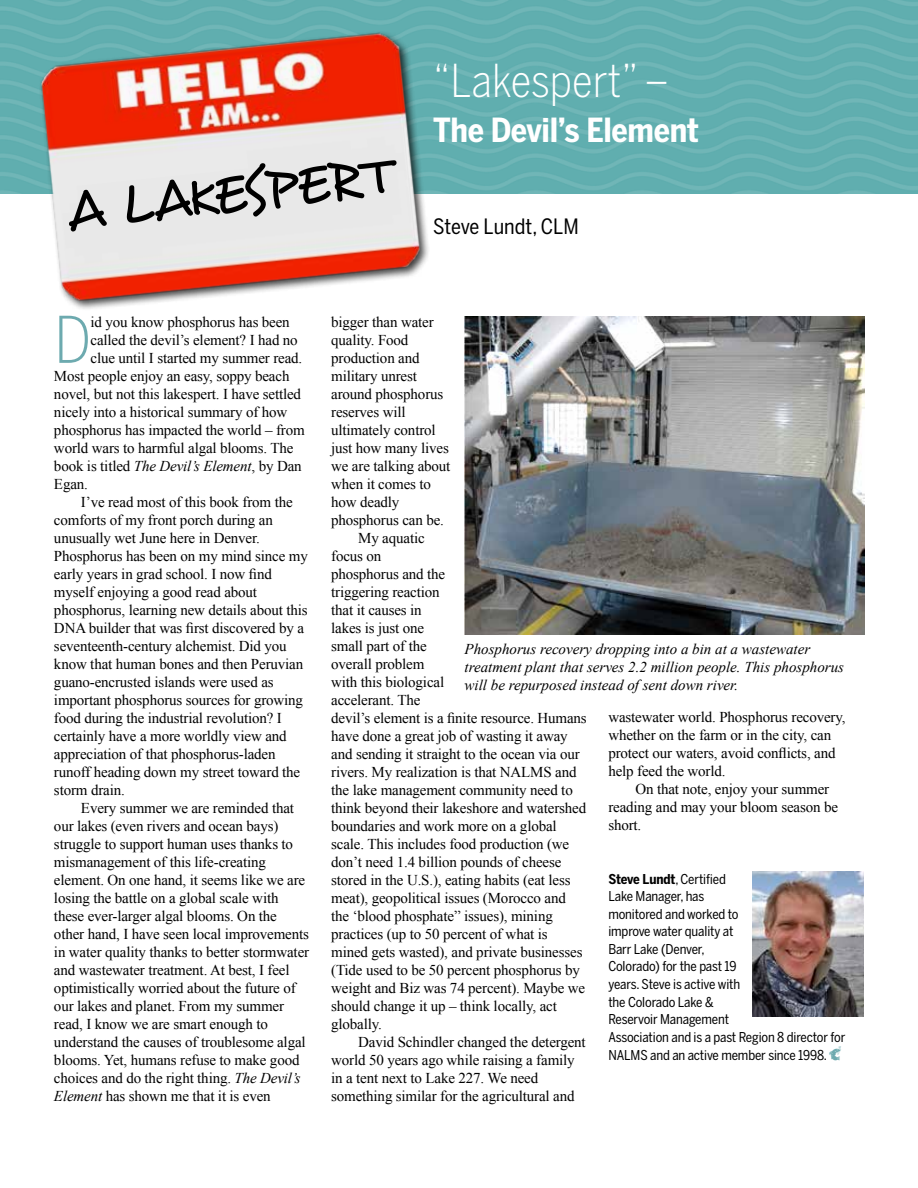
<style>
.page{position:relative;width:918px;height:1188px;background:#fff}
.page>*{position:absolute;margin:0;border:0;box-sizing:border-box;transform-origin:0 0}
.t1{font:300 63.6px "Benton Sans Cond";color:#6daaaf}
.t2{font:54px "Desyrel";color:#000}
.t3{font:300 45px "Benton Sans Cond";color:#fff}
.t4{font:700 33px "Benton Sans Cond";letter-spacing:-.01em;color:#fff}
.t5{font:21px "Benton Sans Cond";color:#000}
.t6{font:15px/18px "Times New Roman";letter-spacing:-.01em;color:#000}
.t7{font:italic 15px/18px "Times New Roman";color:#000}
.t8{font:13.5px/17.5px "Benton Sans Cond";letter-spacing:-.01em;color:#000}
.s1{font-style:italic}
.s2{font-weight:700}
.s3{font-family:"Critter";font-size:16.5px;color:#6daaaf}
</style>
<div class="page">
<img style="left:465px;top:316px;width:399px;height:318px">
<img style="left:0;top:0;width:918px;height:194px">
<img style="left:30px;top:24px;width:403px;height:285px">
<img style="left:752px;top:871px;width:112px;height:146px">
<h2 class="t2" style="left:63px;top:180px;width:328px;rotate:-7deg">A LAKESPERT</h2>
<h3 class="t3" style="left:433px;top:54px;width:237px">“Lakespert” –</h3>
<h3 class="t4" style="left:433px;top:109px;width:267px">The Devil’s Element</h3>
<h3 class="t5" style="left:433px;top:214px;width:147px">Steve Lundt, CLM</h3>
<h1 class="t1" style="left:54px;top:302px;width:39px">D</h1>
<p class="t6" style="left:91px;top:313px;width:201px">id you know phosphorus has been</p>
<p class="t6" style="left:91px;top:331px;width:209px">called the devil’s element? I had no</p>
<p class="t6" style="left:91px;top:349px;width:213px">clue until I started my summer read.</p>
<p class="t6" style="left:54px;top:367px;width:237px">Most people enjoy an easy, soppy beach</p>
<p class="t6" style="left:54px;top:385px;width:249px">novel, but not this lakespert. I have settled</p>
<p class="t6" style="left:54px;top:403px;width:235px">nicely into a historical summary of how</p>
<p class="t6" style="left:54px;top:421px;width:252px">phosphorus has impacted the world – from</p>
<p class="t6" style="left:54px;top:439px;width:241px">world wars to harmful algal blooms. The</p>
<p class="t6" style="left:54px;top:457px;width:249px">book is titled <span class="s1">The Devil’s Element</span>, by Dan</p>
<p class="t6" style="left:54px;top:475px;width:35px">Egan.</p>
<p class="t6" style="left:81px;top:493px;width:213px">I’ve read most of this book from the</p>
<p class="t6" style="left:54px;top:511px;width:220px">comforts of my front porch during an</p>
<p class="t6" style="left:54px;top:529px;width:207px">unusually wet June here in Denver.</p>
<p class="t6" style="left:54px;top:547px;width:255px">Phosphorus has been on my mind since my</p>
<p class="t6" style="left:54px;top:565px;width:219px">early years in grad school. I now find</p>
<p class="t6" style="left:54px;top:583px;width:205px">myself enjoying a good read about</p>
<p class="t6" style="left:54px;top:601px;width:255px">phosphorus, learning new details about this</p>
<p class="t6" style="left:54px;top:619px;width:252px">DNA builder that was first discovered by a</p>
<p class="t6" style="left:54px;top:637px;width:234px">seventeenth-century alchemist. Did you</p>
<p class="t6" style="left:54px;top:655px;width:251px">know that human bones and then Peruvian</p>
<p class="t6" style="left:54px;top:673px;width:221px">guano-encrusted islands were used as</p>
<p class="t6" style="left:54px;top:691px;width:251px">important phosphorus sources for growing</p>
<p class="t6" style="left:54px;top:709px;width:229px">food during the industrial revolution? I</p>
<p class="t6" style="left:54px;top:727px;width:234px">certainly have a more worldly view and</p>
<p class="t6" style="left:54px;top:745px;width:223px">appreciation of that phosphorus-laden</p>
<p class="t6" style="left:54px;top:763px;width:248px">runoff heading down my street toward the</p>
<p class="t6" style="left:54px;top:781px;width:72px">storm drain.</p>
<p class="t6" style="left:81px;top:799px;width:215px">Every summer we are reminded that</p>
<p class="t6" style="left:54px;top:817px;width:226px">our lakes (even rivers and ocean bays)</p>
<p class="t6" style="left:54px;top:835px;width:241px">struggle to support human uses thanks to</p>
<p class="t6" style="left:54px;top:853px;width:213px">mismanagement of this life-creating</p>
<p class="t6" style="left:54px;top:871px;width:253px">element. On one hand, it seems like we are</p>
<p class="t6" style="left:54px;top:889px;width:226px">losing the battle on a global scale with</p>
<p class="t6" style="left:54px;top:907px;width:224px">these ever-larger algal blooms. On the</p>
<p class="t6" style="left:54px;top:925px;width:257px">other hand, I have seen local improvements</p>
<p class="t6" style="left:54px;top:943px;width:257px">in water quality thanks to better stormwater</p>
<p class="t6" style="left:54px;top:961px;width:237px">and wastewater treatment. At best, I feel</p>
<p class="t6" style="left:54px;top:979px;width:243px">optimistically worried about the future of</p>
<p class="t6" style="left:54px;top:997px;width:232px">our lakes and planet. From my summer</p>
<p class="t6" style="left:54px;top:1015px;width:216px">read, I know we are smart enough to</p>
<p class="t6" style="left:54px;top:1033px;width:253px">understand the causes of troublesome algal</p>
<p class="t6" style="left:54px;top:1051px;width:247px">blooms. Yet, humans refuse to make good</p>
<p class="t6" style="left:54px;top:1069px;width:248px">choices and do the right thing. <span class="s1">The Devil’s</span></p>
<p class="t6" style="left:54px;top:1087px;width:218px"><span class="s1">Element</span> has shown me that it is even</p>
<p class="t6" style="left:331px;top:313px;width:104px">bigger than water</p>
<p class="t6" style="left:331px;top:331px;width:79px">quality. Food</p>
<p class="t6" style="left:331px;top:349px;width:90px">production and</p>
<p class="t6" style="left:331px;top:367px;width:87px">military unrest</p>
<p class="t6" style="left:331px;top:385px;width:114px">around phosphorus</p>
<p class="t6" style="left:331px;top:403px;width:76px">reserves will</p>
<p class="t6" style="left:331px;top:421px;width:106px">ultimately control</p>
<p class="t6" style="left:331px;top:439px;width:119px">just how many lives</p>
<p class="t6" style="left:331px;top:457px;width:121px">we are talking about</p>
<p class="t6" style="left:331px;top:475px;width:101px">when it comes to</p>
<p class="t6" style="left:331px;top:493px;width:70px">how deadly</p>
<p class="t6" style="left:331px;top:511px;width:114px">phosphorus can be.</p>
<p class="t6" style="left:358px;top:529px;width:68px">My aquatic</p>
<p class="t6" style="left:331px;top:547px;width:52px">focus on</p>
<p class="t6" style="left:331px;top:565px;width:116px">phosphorus and the</p>
<p class="t6" style="left:331px;top:583px;width:110px">triggering reaction</p>
<p class="t6" style="left:331px;top:601px;width:92px">that it causes in</p>
<p class="t6" style="left:331px;top:619px;width:95px">lakes is just one</p>
<p class="t6" style="left:331px;top:637px;width:97px">small part of the</p>
<p class="t6" style="left:331px;top:655px;width:95px">overall problem</p>
<p class="t6" style="left:331px;top:673px;width:114px">with this biological</p>
<p class="t6" style="left:331px;top:691px;width:91px">accelerant. The</p>
<p class="t6" style="left:331px;top:709px;width:257px">devil’s element is a finite resource. Humans</p>
<p class="t6" style="left:331px;top:727px;width:238px">have done a great job of wasting it away</p>
<p class="t6" style="left:331px;top:745px;width:250px">and sending it straight to the ocean via our</p>
<p class="t6" style="left:331px;top:763px;width:247px">rivers. My realization is that NALMS and</p>
<p class="t6" style="left:331px;top:781px;width:243px">the lake management community need to</p>
<p class="t6" style="left:331px;top:799px;width:257px">think beyond their lakeshore and watershed</p>
<p class="t6" style="left:331px;top:817px;width:227px">boundaries and work more on a global</p>
<p class="t6" style="left:331px;top:835px;width:240px">scale. This includes food production (we</p>
<p class="t6" style="left:331px;top:853px;width:232px">don’t need 1.4 billion pounds of cheese</p>
<p class="t6" style="left:331px;top:871px;width:241px">stored in the U.S.), eating habits (eat less</p>
<p class="t6" style="left:331px;top:889px;width:236px">meat), geopolitical issues (Morocco and</p>
<p class="t6" style="left:331px;top:907px;width:223px">the ‘blood phosphate” issues), mining</p>
<p class="t6" style="left:331px;top:925px;width:218px">practices (up to 50 percent of what is</p>
<p class="t6" style="left:331px;top:943px;width:253px">mined gets wasted), and private businesses</p>
<p class="t6" style="left:331px;top:961px;width:250px">(Tide used to be 50 percent phosphorus by</p>
<p class="t6" style="left:331px;top:979px;width:256px">weight and Biz was 74 percent). Maybe we</p>
<p class="t6" style="left:331px;top:997px;width:227px">should change it up – think locally, act</p>
<p class="t6" style="left:331px;top:1015px;width:52px">globally.</p>
<p class="t6" style="left:358px;top:1033px;width:229px">David Schindler changed the detergent</p>
<p class="t6" style="left:331px;top:1051px;width:245px">world 50 years ago while raising a family</p>
<p class="t6" style="left:331px;top:1069px;width:209px">in a tent next to Lake 227. We need</p>
<p class="t6" style="left:331px;top:1087px;width:245px">something similar for the agricultural and</p>
<p class="t7" style="left:465px;top:640px;width:381px">Phosphorus recovery dropping into a bin at a wastewater treatment plant that serves 2.2 million people. This phosphorus will be repurposed instead of sent down river.</p>
<p class="t6" style="left:608px;top:708px;width:239px">wastewater world. Phosphorus recovery, whether on the farm or in the city, can protect our waters, avoid conflicts, and help feed the world.</p>
<p class="t6" style="left:608px;top:780px;width:231px;text-indent:27px">On that note, enjoy your summer reading and may your bloom season be short.</p>
<p class="t8" style="left:608px;top:870px;width:238px"><span class="s2">Steve Lundt</span>, Certified<br>Lake Manager, has<br>monitored and worked to<br>improve water quality at<br>Barr Lake (Denver,<br>Colorado) for the past 19<br>years. Steve is active with<br>the Colorado Lake &amp;<br>Reservoir Management<br>Association and is a past Region 8 director for<br>NALMS and an active member since 1998. <span class="s3">c</span></p>
</div>
